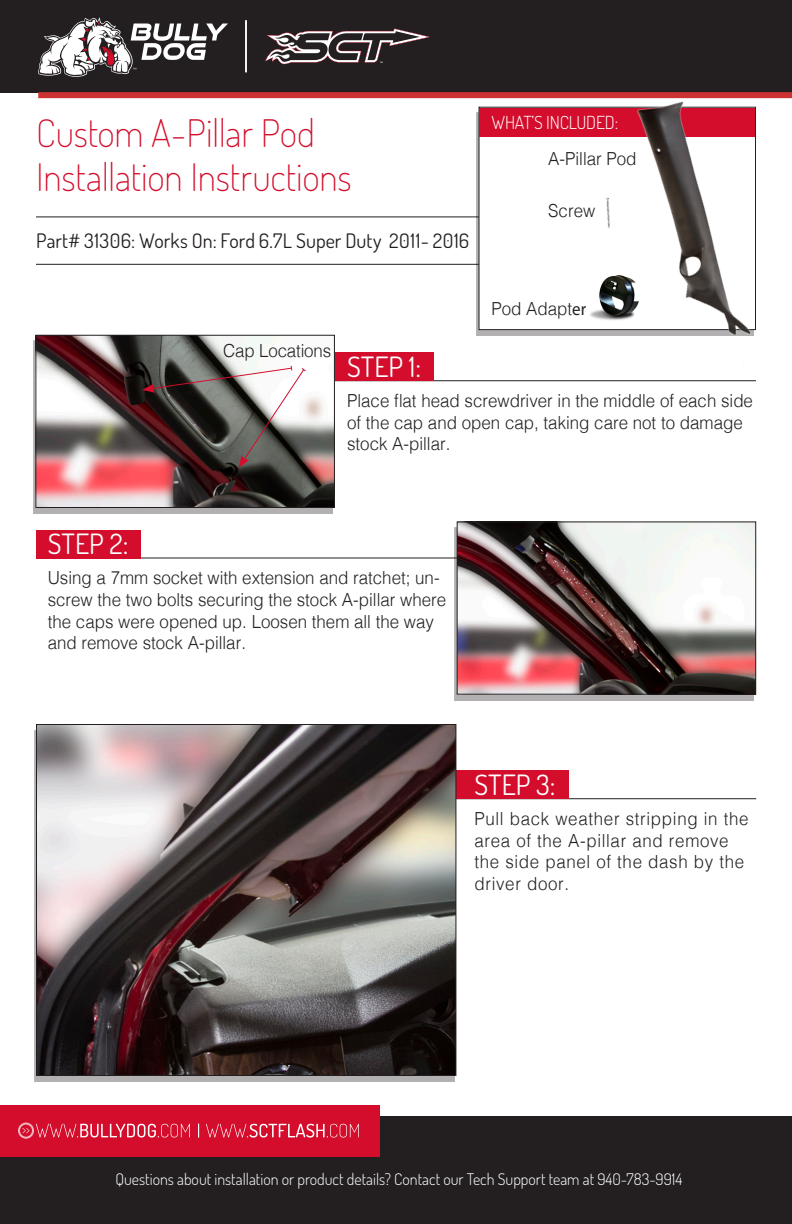
<style>
.page{position:relative;width:792px;height:1224px;background:#fff}
.page>*{position:absolute;margin:0;border:0;box-sizing:border-box;transform-origin:0 0}
.t1{font:200 38px/44px "Dosis";letter-spacing:-.005em;color:#d30d2b}
.Main_Title{font:28px "Dosis";color:#fff}
.t2{font:20px "Dosis";letter-spacing:.01em;color:#231f20}
.t3{font:300 18px/21.6px "Helvetica";color:#231f20;scale:.94 1}
.t4{font:300 18px/21.6px "Helvetica";letter-spacing:.04em;color:#231f20;scale:.94 1}
.t5{font:300 18px "Dosis";letter-spacing:-.01em;color:#fff}
.t6{font:300 16px "Dosis";color:#fff}
.s1{font-family:"Myriad Pro";font-weight:400}
</style>
<div class="page">
<div style="left:0;top:1116px;width:792px;height:108px;background:#231f20"></div>
<div style="left:0;top:0;width:792px;height:92px;background:#231f20"></div>
<svg style="left:38px;top:17px;width:190px;height:60px"></svg>
<hr style="left:245px;top:20px;width:1px;height:52px;background:#fff">
<hr style="left:246px;top:20px;width:1px;height:52px;background:#fff">
<svg style="left:265px;top:28px;width:165px;height:37px"></svg>
<div style="left:38px;top:92px;width:754px;height:6px;background:#cd3232"></div>
<div style="left:0;top:1105px;width:380px;height:52px;background:#d30d2b"></div>
<svg style="left:36px;top:1124px;width:154px;height:13px"></svg>
<svg style="left:206px;top:1124px;width:153px;height:14px"></svg>
<svg style="left:198px;top:1124px;width:1px;height:14px"></svg>
<div style="left:18px;top:1123px;width:16px;height:16px;border:2px solid #fff;border-radius:50%"></div>
<svg style="left:23px;top:1128px;width:6px;height:5px"></svg>
<hr style="left:36px;top:264px;width:720px;height:1px;background:#231f20">
<hr style="left:36px;top:216px;width:716px;height:1px;background:#231f20">
<div style="left:479px;top:107px;width:277px;height:223px;background:#fff"></div>
<div style="left:480px;top:108px;width:275px;height:29px;background:#d30d2b"></div>
<img style="left:524px;top:92px;width:268px;height:244px">
<img style="left:586px;top:186px;width:37px;height:56px">
<hr style="left:36px;top:380px;width:720px;height:1px;background:#231f20">
<hr style="left:156px;top:798px;width:600px;height:1px;background:#231f20">
<hr style="left:36px;top:557px;width:720px;height:1px;background:#231f20">
<div style="left:335px;top:353px;width:98px;height:28px;background:#d30d2b"></div>
<div style="left:455px;top:771px;width:113px;height:28px;background:#d30d2b"></div>
<div style="left:36px;top:530px;width:105px;height:28px;background:#d30d2b"></div>
<div style="left:33px;top:341px;width:300px;height:173px;background:#b2b0b1"></div>
<img style="left:37px;top:337px;width:296px;height:169px">
<div style="left:35px;top:335px;width:300px;height:173px;border:1px solid #231f20"></div>
<svg style="left:142px;top:365px;width:165px;height:103px;background:#6e6461"></svg>
<div style="left:455px;top:527px;width:299px;height:174px;background:#231f20;opacity:.35"></div>
<img style="left:459px;top:523px;width:295px;height:170px">
<div style="left:457px;top:521px;width:299px;height:174px;border:1px solid #231f20"></div>
<div style="left:34px;top:730px;width:421px;height:352px;background:#b2b0b1"></div>
<img style="left:38px;top:726px;width:416px;height:348px">
<div style="left:36px;top:724px;width:420px;height:352px;border:1px solid #231f20"></div>
<p class="t1" style="left:36px;top:110px;width:317px">Custom A-Pillar Pod<br>Installation Instructions</p>
<p class="t5" style="left:492px;top:110px;width:128px">WHAT’S INCLUDED:</p>
<p class="t3" style="left:548px;top:147px;width:95px">A-Pillar Pod</p>
<p class="t3" style="left:548px;top:198px;width:51px">Screw</p>
<p class="t2" style="left:36px;top:228px;width:435px">Part# 31306: Works On: Ford 6.7L Super Duty 2011- 2016</p>
<p class="t3" style="left:223px;top:338px;width:116px">Cap Locations</p>
<p class="Main_Title" style="left:347px;top:349px;width:76px">STEP 1:</p>
<p class="t3" style="left:492px;top:297px;width:102px">Pod Adapt<span class="s1">er</span></p>
<p class="Main_Title" style="left:48px;top:526px;width:82px">STEP 2:</p>
<p class="t3" style="left:347px;top:389px;width:433px">Place flat head screwdriver in the middle of each side of the cap and open cap, taking care not to damage stock A-pillar.</p>
<p class="t3" style="left:48px;top:566px;width:425px">Using a 7mm socket with extension and ratchet; un&shy;screw the two bolts securing the stock A-pillar where the caps were opened up. Loosen them all the way and remove stock A-pillar.</p>
<p class="Main_Title" style="left:474px;top:767px;width:83px">STEP 3:</p>
<p class="t4" style="left:474px;top:807px;width:293px">Pull back weather stripping in the area of the A-pillar and remove the side panel of the dash by the driver door.</p>
<p class="t6" style="left:116px;top:1169px;width:568px">Questions about installation or product details? Contact our Tech Support team at 940-783-9914</p>
</div>
